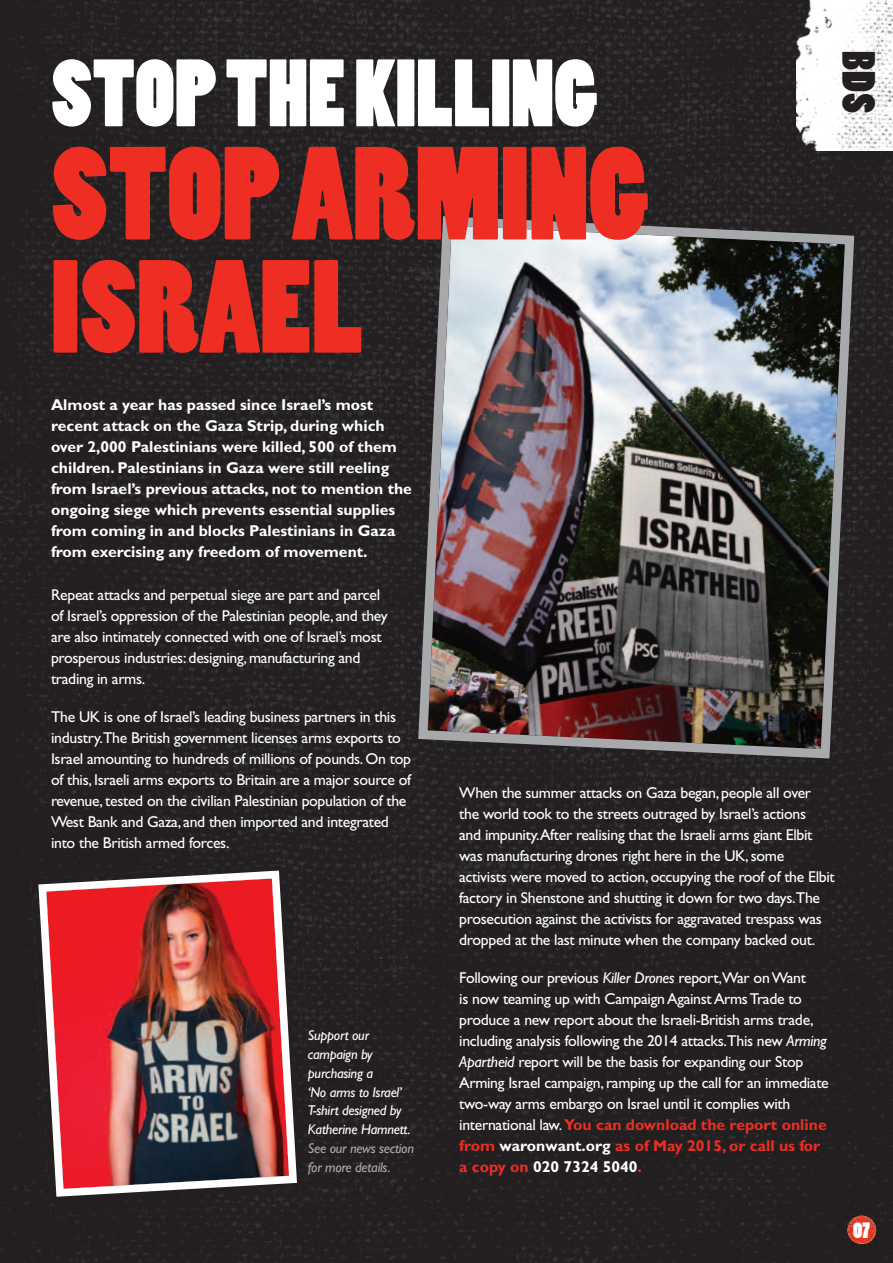
<style>
.page{position:relative;width:893px;height:1263px;background:#fff}
.page>*{position:absolute;margin:0;border:0;box-sizing:border-box;transform-origin:0 0}
.t1{font:123.45px/113.1px "Poplar Std";color:#ee2e22}
.t2{font:89.1px "Poplar Std";color:#fff}
.t3{font:43.5px "Poplar Std";color:#231f20}
.t4{font:21px "Poplar Std";color:#fff}
.t5{font:15.75px/21px "Gill Sans Std";letter-spacing:-.02em;color:#fff}
.t6{font:700 15.75px/21px "Gill Sans Std";color:#fff}
.t7{font:italic 14.25px/18.8px "Gill Sans Std";letter-spacing:-.02em;color:#fff}
.t8{font:italic 14.25px/18.8px "Gill Sans Std";letter-spacing:-.02em;color:#a8a9ad}
.s1{font-style:italic}
.s2{font-weight:700;color:#ee2e22}
.s3{font-weight:700}
</style>
<div class="page">
<img style="left:0;top:0;width:893px;height:1263px">
<img style="left:797px;top:0;width:96px;height:150px">
<img style="left:414px;top:211px;width:445px;height:552px">
<img style="left:845px;top:1214px;width:32px;height:33px">
<img style="left:31px;top:863px;width:286px;height:354px">
<img style="left:34px;top:867px;width:267px;height:334px">
<h2 class="t2" style="left:51px;top:58px;width:548px">STOPTHEKILLING</h2>
<h1 class="t1" style="left:51px;top:145px;width:599px">STOPARMING<br>ISRAEL</h1>
<h3 class="t3" style="left:876px;top:51px;width:63px;rotate:90deg">BDS</h3>
<p class="t6" style="left:51px;top:396px;width:362px">Almost a year has passed since Israel’s most recent attack on the Gaza Strip, during which over 2,000 Palestinians were killed, 500 of them children. Palestinians in Gaza were still reeling from Israel’s previous attacks, not to mention the ongoing siege which prevents essential supplies from coming in and blocks Palestinians in Gaza from exercising any freedom of movement.</p>
<p class="t5" style="left:51px;top:585px;width:338px">Repeat attacks and perpetual siege are part and parcel of Israel’s oppression of the Palestinian people, and they are also intimately connected with one of Israel’s most prosperous industries: designing, manufacturing and trading in arms.</p>
<p class="t5" style="left:51px;top:707px;width:362px">The UK is one of Israel’s leading business partners in this industry.The British government licenses arms exports to Israel amounting to hundreds of millions of pounds. On top of this, Israeli arms exports to Britain are a major source of revenue, tested on the civilian Palestinian population of the West Bank and Gaza, and then imported and integrated into the British armed forces.</p>
<p class="t7" style="left:308px;top:1027px;width:104px">Support our campaign by purchasing a<br>‘No arms to Israel’<br>T-shirt designed by<br>Katherine Hamnett.</p>
<p class="t8" style="left:308px;top:1140px;width:108px">See our news section for more details.</p>
<p class="t5" style="left:459px;top:784px;width:377px">When the summer attacks on Gaza began, people all over the world took to the streets outraged by Israel’s actions<br>and impunity.After realising that the Israeli arms giant Elbit was manufacturing drones right here in the UK, some activists were moved to action, occupying the roof of the Elbit factory in Shenstone and shutting it down for two days.The prosecution against the activists for aggravated trespass was dropped at the last minute when the company backed out.</p>
<p class="t5" style="left:459px;top:969px;width:371px">Following our previous <span class="s1">Killer Drones</span> report,War onWant<br>is now teaming up with Campaign Against ArmsTrade to produce a new report about the Israeli-British arms trade, including analysis following the 2014 attacks.This new <span class="s1">Arming Apartheid</span> report will be the basis for expanding our Stop Arming Israel campaign, ramping up the call for an immediate two-way arms embargo on Israel until it complies with international law.<span class="s2">You can download the report online from</span> <span class="s3">waronwant.org</span> <span class="s2">as of May 2015, or call us for a copy on</span> <span class="s3">020 7324 5040</span><span class="s2">.</span></p>
<h3 class="t4" style="left:853px;top:1221px;width:18px">07</h3>
</div>
